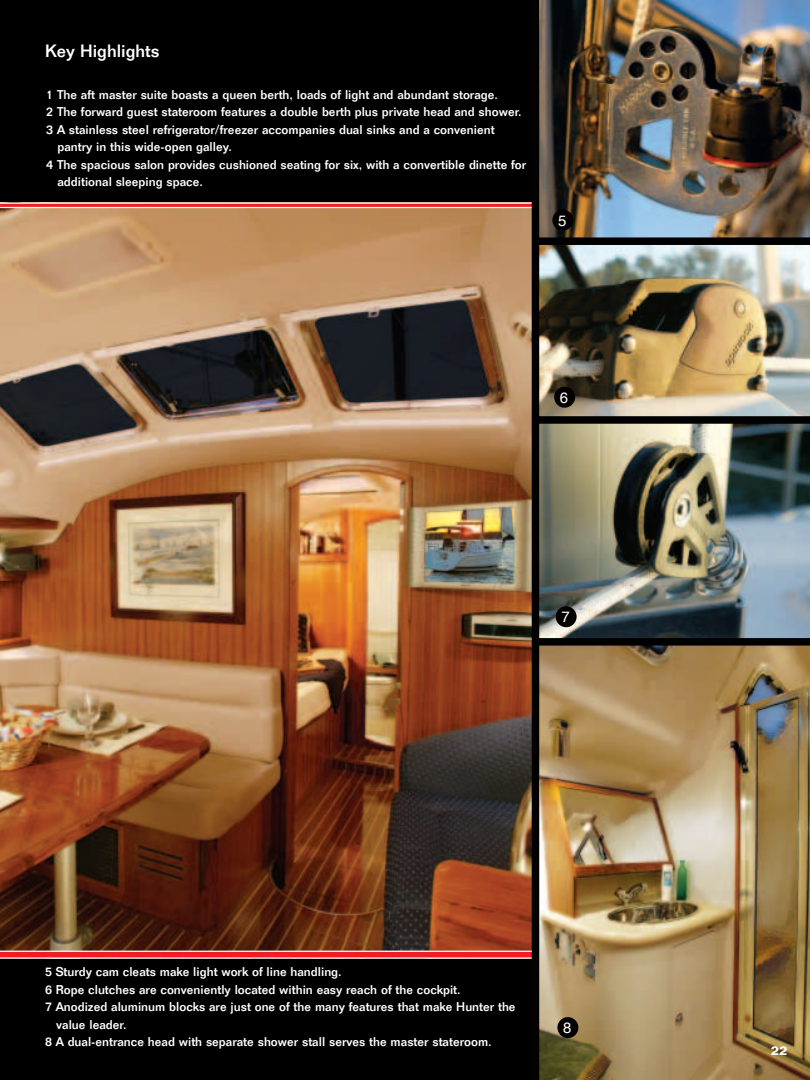
<style>
.page{position:relative;width:810px;height:1080px;background:#000}
.page>*{position:absolute;margin:0;border:0;box-sizing:border-box;transform-origin:0 0}
.t1{font:500 17.5px "Folio";color:#fff}
.t2{font:15px "Helvetica";color:#fff}
.t3{font:500 12.5px "Folio";color:#fff}
.t4{font:700 12.5px "Folio";color:#fff}
</style>
<div class="page">
<img style="left:539px;top:245px;width:271px;height:393px">
<img style="left:0;top:208px;width:532px;height:743px">
<svg style="left:0;top:951px;width:532px;height:8px;background:#ed5a5d"></svg>
<img style="left:539px;top:646px;width:271px;height:434px">
<div style="left:535px;top:416px;width:275px;height:8px;background:#000"></div>
<svg style="left:0;top:202px;width:532px;height:6px;background:#f07f7e"></svg>
<img style="left:539px;top:0;width:271px;height:237px">
<div style="left:532px;top:0;width:7px;height:1080px;background:#040101"></div>
<div style="left:535px;top:237px;width:275px;height:8px;background:#000"></div>
<div style="left:552px;top:210px;width:21px;height:21px;background:#040101;border-radius:50%"></div>
<div style="left:554px;top:387px;width:21px;height:21px;background:#040101;border-radius:50%"></div>
<div style="left:556px;top:606px;width:21px;height:21px;background:#040101;border-radius:50%"></div>
<div style="left:557px;top:1017px;width:21px;height:21px;background:#040101;border-radius:50%"></div>
<h1 class="t1" style="left:45px;top:45px;width:116px">Key Highlights</h1>
<p class="t3" style="left:46px;top:90px;width:453px">1 The aft master suite boasts a queen berth, loads of light and abundant storage.</p>
<p class="t3" style="left:46px;top:107px;width:477px">2 The forward guest stateroom features a double berth plus private head and shower.</p>
<p class="t3" style="left:46px;top:125px;width:450px">3 A stainless steel refrigerator/freezer accompanies dual sinks and a convenient</p>
<p class="t3" style="left:58px;top:142px;width:176px">pantry in this wide-open galley.</p>
<p class="t3" style="left:46px;top:160px;width:482px">4 The spacious salon provides cushioned seating for six, with a convertible dinette for</p>
<p class="t3" style="left:58px;top:177px;width:147px">additional sleeping space.</p>
<p class="t2" style="left:558px;top:214px;width:10px">5</p>
<p class="t2" style="left:560px;top:391px;width:10px">6</p>
<p class="t2" style="left:561px;top:611px;width:10px">7</p>
<p class="t3" style="left:45px;top:967px;width:298px">5 Sturdy cam cleats make light work of line handling.</p>
<p class="t3" style="left:45px;top:985px;width:417px">6 Rope clutches are conveniently located within easy reach of the cockpit.</p>
<p class="t3" style="left:45px;top:1002px;width:472px">7 Anodized aluminum blocks are just one of the many features that make Hunter the</p>
<p class="t3" style="left:56px;top:1020px;width:72px">value leader.</p>
<p class="t3" style="left:45px;top:1037px;width:448px">8 A dual-entrance head with separate shower stall serves the master stateroom.</p>
<p class="t2" style="left:563px;top:1021px;width:10px">8</p>
<p class="t4" style="left:771px;top:1046px;width:18px">22</p>
</div>
